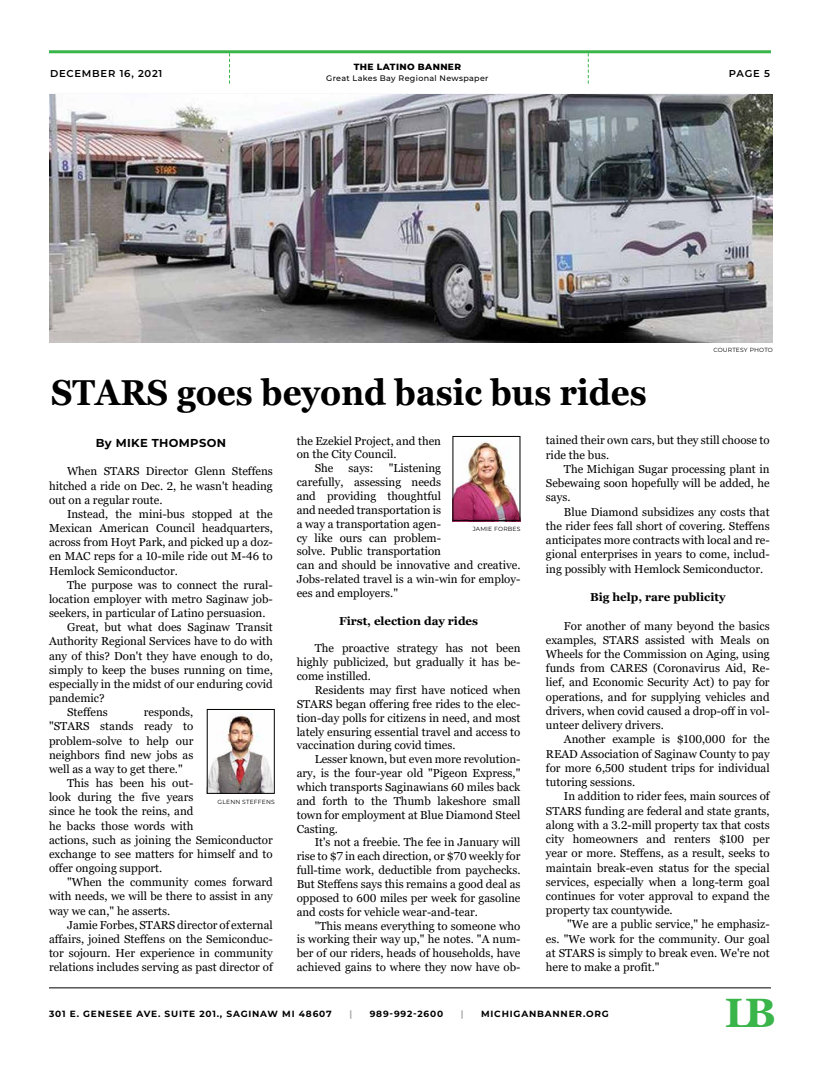
<style>
.page{position:relative;width:820px;height:1078px;background:#fff}
.page>*{position:absolute;margin:0;border:0;box-sizing:border-box;transform-origin:0 0}
.t1{font:700 41px "Georgia";color:#39b54a}
.t2{font:700 36px "Georgia";color:#000;scale:.92 1}
.t3{font:11.5px/14.2px "Georgia";color:#000;text-align:justify}
.t4{font:700 11.5px "Georgia";color:#000}
.t5{font:700 11.5px "Montserrat";letter-spacing:.03em;color:#000}
.t6{font:600 10px "Montserrat";letter-spacing:.075em;color:#000101}
.t7{font:700 9px "Montserrat";letter-spacing:.09em;color:#000}
.t8{font:800 9px "Montserrat";letter-spacing:.04em;color:#000101}
.t9{font:700 9px "Montserrat";color:#aaaaab}
.t10{font:500 8px "Montserrat";letter-spacing:.04em;color:#000101}
.t11{font:6px "Montserrat";letter-spacing:.03em;color:#000}
</style>
<div class="page">
<hr style="left:49px;top:50px;width:721px;height:3px;background:#39b54a">
<hr style="left:49px;top:94px;width:721px;height:1px;background:#056735">
<svg style="left:587px;top:53px;width:1px;height:31px"></svg>
<svg style="left:229px;top:53px;width:1px;height:31px"></svg>
<hr style="left:49px;top:987px;width:721px;height:1px;background:#000">
<img style="left:209px;top:714px;width:64px;height:77px">
<img style="left:452px;top:442px;width:68px;height:79px">
<div style="left:207px;top:708px;width:68px;height:85px;border:1px solid #000"></div>
<img style="left:49px;top:95px;width:723px;height:247px">
<p class="t6" style="left:50px;top:66px;width:114px">DECEMBER 16, 2021</p>
<p class="t8" style="left:353px;top:60px;width:109px">THE LATINO BANNER</p>
<p class="t10" style="left:326px;top:72px;width:164px">Great Lakes Bay Regional Newspaper</p>
<p class="t6" style="left:728px;top:66px;width:42px">PAGE 5</p>
<h2 class="t2" style="left:51px;top:369px;width:648px">STARS goes beyond basic bus rides</h2>
<p class="t11" style="left:713px;top:346px;width:61px">COURTESY PHOTO</p>
<p class="t5" style="left:96px;top:434px;width:132px">By MIKE THOMPSON</p>
<p class="t3" style="left:49px;top:464px;width:225px;text-indent:18px">When STARS Director Glenn Steffens hitched a ride on Dec. 2, he wasn't heading out on a regular route.</p>
<p class="t3" style="left:49px;top:507px;width:225px;text-indent:18px">Instead, the mini-bus stopped at the Mexican American Council headquarters, across from Hoyt Park, and picked up a doz&shy;en MAC reps for a 10-mile ride out M-46 to Hemlock Semiconductor.</p>
<p class="t3" style="left:67px;top:577px;width:207px">The purpose was to connect the rural-</p>
<p class="t3" style="left:49px;top:592px;width:225px">location employer with metro Saginaw job-</p>
<p class="t3" style="left:49px;top:606px;width:218px">seekers, in particular of Latino persuasion.</p>
<p class="t3" style="left:67px;top:620px;width:207px">Great, but what does Saginaw Transit</p>
<p class="t3" style="left:49px;top:634px;width:225px">Authority Regional Services have to do with</p>
<p class="t3" style="left:49px;top:648px;width:225px">any of this? Don't they have enough to do,</p>
<p class="t3" style="left:49px;top:662px;width:225px">simply to keep the buses running on time,</p>
<p class="t3" style="left:49px;top:677px;width:225px">especially in the midst of our enduring covid</p>
<p class="t3" style="left:49px;top:691px;width:57px">pandemic?</p>
<p class="t3" style="left:67px;top:705px;width:42px">Steffens</p>
<p class="t3" style="left:144px;top:705px;width:51px">responds,</p>
<p class="t3" style="left:49px;top:719px;width:146px">"STARS stands ready to</p>
<p class="t3" style="left:49px;top:733px;width:146px">problem-solve to help our</p>
<p class="t3" style="left:49px;top:747px;width:146px">neighbors find new jobs as</p>
<p class="t3" style="left:49px;top:762px;width:135px">well as a way to get there."</p>
<p class="t3" style="left:67px;top:776px;width:128px">This has been his out-</p>
<p class="t3" style="left:49px;top:790px;width:146px">look during the five years</p>
<p class="t3" style="left:49px;top:804px;width:146px">since he took the reins, and</p>
<p class="t3" style="left:49px;top:818px;width:146px">he backs those words with</p>
<p class="t3" style="left:49px;top:832px;width:225px">actions, such as joining the Semiconductor</p>
<p class="t3" style="left:49px;top:846px;width:225px">exchange to see matters for himself and to</p>
<p class="t3" style="left:49px;top:861px;width:115px">offer ongoing support.</p>
<p class="t3" style="left:67px;top:875px;width:207px">"When the community comes forward</p>
<p class="t3" style="left:49px;top:889px;width:225px">with needs, we will be there to assist in any</p>
<p class="t3" style="left:49px;top:903px;width:122px">way we can," he asserts.</p>
<p class="t3" style="left:67px;top:917px;width:207px">Jamie Forbes, STARS director of external</p>
<p class="t3" style="left:49px;top:931px;width:225px">affairs, joined Steffens on the Semiconduc-</p>
<p class="t3" style="left:49px;top:946px;width:225px">tor sojourn. Her experience in community</p>
<p class="t3" style="left:49px;top:960px;width:225px">relations includes serving as past director of</p>
<p class="t11" style="left:217px;top:797px;width:59px">GLENN STEFFENS</p>
<p class="t3" style="left:296px;top:433px;width:146px">the Ezekiel Project, and then</p>
<p class="t3" style="left:296px;top:447px;width:101px">on the City Council.</p>
<p class="t3" style="left:314px;top:461px;width:20px">She</p>
<p class="t3" style="left:348px;top:461px;width:26px">says:</p>
<p class="t3" style="left:296px;top:461px;width:225px;line-height:13.8px;text-align:left;text-indent:92px">"Listening<br>carefully, assessing needs<br>and providing thoughtful<br>and needed transportation is<br>a way a transportation agen-<br>cy like ours can problem-<br>solve. Public transportation<br>can and should be innovative and creative.<br>Jobs-related travel is a win-win for employ&shy;ees and employers."</p>
<p class="t4" style="left:339px;top:613px;width:140px">First, election day rides</p>
<p class="t3" style="left:296px;top:641px;width:225px;line-height:13.8px;text-indent:18px">The proactive strategy has not been highly publicized, but gradually it has be&shy;come instilled.</p>
<p class="t3" style="left:296px;top:683px;width:225px;line-height:13.8px;text-indent:18px">Residents may first have noticed when STARS began offering free rides to the elec&shy;tion-day polls for citizens in need, and most lately ensuring essential travel and access to vaccination during covid times.</p>
<p class="t3" style="left:296px;top:752px;width:225px;line-height:13.8px;text-indent:18px">Lesser known, but even more revolution&shy;ary, is the four-year old "Pigeon Express," which transports Saginawians 60 miles back and forth to the Thumb lakeshore small town for employment at Blue Diamond Steel Casting.</p>
<p class="t3" style="left:296px;top:835px;width:225px;line-height:13.8px;text-indent:18px">It's not a freebie. The fee in January will rise to $7 in each direction, or $70 weekly for full-time work, deductible from paychecks.<br>But Steffens says this remains a good deal as opposed to 600 miles per week for gasoline and costs for vehicle wear-and-tear.</p>
<p class="t3" style="left:296px;top:918px;width:225px;line-height:13.8px;text-indent:18px">"This means everything to someone who is working their way up," he notes. "A num&shy;ber of our riders, heads of households, have achieved gains to where they now have ob-</p>
<p class="t11" style="left:472px;top:524px;width:49px">JAMIE FORBES</p>
<p class="t3" style="left:545px;top:433px;width:225px">tained their own cars, but they still choose to ride the bus.</p>
<p class="t3" style="left:545px;top:462px;width:225px;text-indent:18px">The Michigan Sugar processing plant in Sebewaing soon hopefully will be added, he says.</p>
<p class="t3" style="left:545px;top:504px;width:225px;text-indent:18px">Blue Diamond subsidizes any costs that the rider fees fall short of covering. Steffens anticipates more contracts with local and re&shy;gional enterprises in years to come, includ&shy;ing possibly with Hemlock Semiconductor.</p>
<p class="t4" style="left:590px;top:589px;width:137px">Big help, rare publicity</p>
<p class="t3" style="left:545px;top:618px;width:225px;text-indent:18px">For another of many beyond the basics examples, STARS assisted with Meals on Wheels for the Commission on Aging, using funds from CARES (Coronavirus Aid, Re&shy;lief, and Economic Security Act) to pay for operations, and for supplying vehicles and drivers, when covid caused a drop-off in vol&shy;unteer delivery drivers.</p>
<p class="t3" style="left:545px;top:732px;width:225px;text-indent:18px">Another example is $100,000 for the READ Association of Saginaw County to pay for more 6,500 student trips for individual tutoring sessions.</p>
<p class="t3" style="left:545px;top:789px;width:225px;text-indent:18px">In addition to rider fees, main sources of STARS funding are federal and state grants, along with a 3.2-mill property tax that costs city homeowners and renters $100 per year or more. Steffens, as a result, seeks to maintain break-even status for the special services, especially when a long-term goal continues for voter approval to expand the property tax countywide.</p>
<p class="t3" style="left:545px;top:917px;width:225px;text-indent:21px">"We are a public service," he emphasiz&shy;es. "We work for the community. Our goal at STARS is simply to break even. We're not here to make a profit."</p>
<p class="t7" style="left:49px;top:1006px;width:284px">301 E. GENESEE AVE. SUITE 201., SAGINAW MI 48607</p>
<p class="t9" style="left:349px;top:1006px;width:4px">|</p>
<p class="t7" style="left:369px;top:1006px;width:75px">989-992-2600</p>
<p class="t9" style="left:460px;top:1006px;width:4px">|</p>
<p class="t7" style="left:481px;top:1006px;width:129px">MICHIGANBANNER.ORG</p>
<h1 class="t1" style="left:724px;top:986px;width:52px">LB</h1>
</div>
